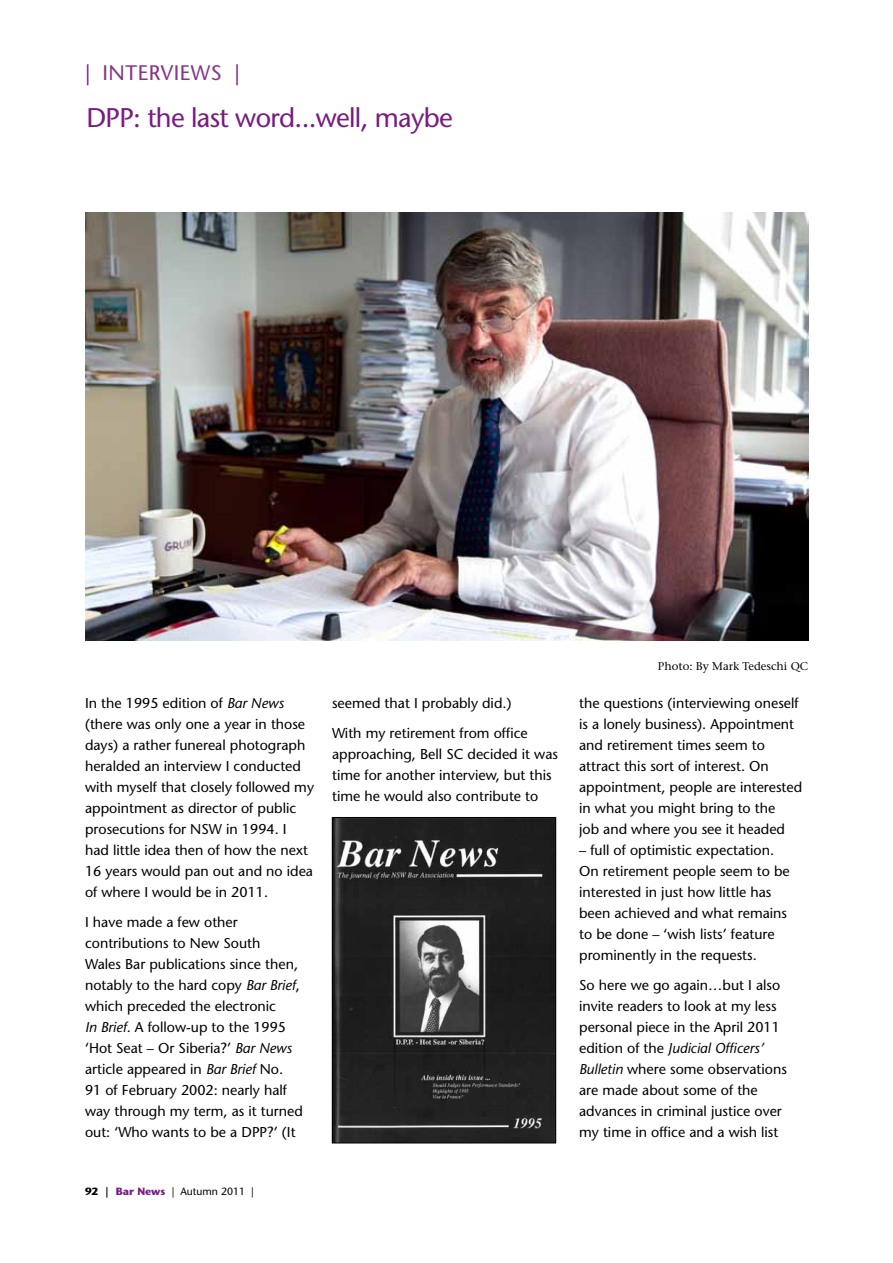
<style>
.page{position:relative;width:893px;height:1263px;background:#fff}
.page>*{position:absolute;margin:0;border:0;box-sizing:border-box;transform-origin:0 0}
.t1{font:27px "Stone Sans";letter-spacing:-.025em;color:#781d7e}
.t2{font:21px "Stone Sans";letter-spacing:.025em;color:#86348a}
.t3{font:14.25px/21px "Stone Sans";color:#000}
.t4{font:11.25px "Stone Serif";color:#000}
.t5{font:10.5px "Stone Sans";color:#000}
.s1{color:#781d7e}
.s2{font-style:italic}
.s3{font-weight:700}
.s4{font-weight:700;color:#781d7e}
</style>
<div class="page">
<img style="left:85px;top:213px;width:723px;height:427px">
<img style="left:334px;top:819px;width:220px;height:322px">
<div style="left:332px;top:817px;width:224px;height:326px;border:1px solid #000"></div>
<h2 class="t2" style="left:85px;top:60px;width:156px"><span class="s1">|</span> INTERVIEWS <span class="s1">|</span></h2>
<h1 class="t1" style="left:86px;top:101px;width:368px">DPP: the last word...well, maybe</h1>
<p class="t3" style="left:85px;top:693px;width:231px">In the 1995 edition of <span class="s2">Bar News </span>(there was only one a year in those days) a rather funereal photograph heralded an interview I conducted with myself that closely followed my appointment as director of public prosecutions for NSW in 1994. I had little idea then of how the next<br>16 years would pan out and no idea of where I would be in 2011.</p>
<p class="t3" style="left:85px;top:911px;width:219px">I have made a few other contributions to New South<br>Wales Bar publications since then, notably to the hard copy <span class="s2">Bar Brief</span>, which preceded the electronic<br><span class="s2">In Brief</span>. A follow-up to the 1995 ‘Hot Seat – Or Siberia?’ <span class="s2">Bar News </span>article appeared in <span class="s2">Bar Brief</span> No.<br>91 of February 2002: nearly half way through my term, as it turned out: ‘Who wants to be a DPP?’ (It</p>
<p class="t3" style="left:332px;top:688px;width:197px;line-height:29.5px">seemed that I probably did.)<br>With my retirement from office</p>
<p class="t3" style="left:332px;top:743px;width:227px">approaching, Bell SC decided it was time for another interview, but this time he would also contribute to</p>
<p class="t5" style="left:85px;top:1185px;width:170px"><span class="s3">92 |</span> <span class="s4">Bar News</span> | Autumn 2011 |</p>
<p class="t4" style="left:658px;top:659px;width:152px">Photo: By Mark Tedeschi QC</p>
<p class="t3" style="left:579px;top:693px;width:225px">the questions (interviewing oneself is a lonely business). Appointment and retirement times seem to attract this sort of interest. On appointment, people are interested in what you might bring to the<br>job and where you see it headed</p>
<p class="t3" style="left:579px;top:840px;width:212px">– full of optimistic expectation.<br>On retirement people seem to be interested in just how little has been achieved and what remains to be done – ‘wish lists’ feature prominently in the requests.</p>
<p class="t3" style="left:579px;top:974px;width:209px">So here we go again…but I also invite readers to look at my less personal piece in the April 2011 edition of the <span class="s2">Judicial Officers’<br>Bulletin</span> where some observations are made about some of the advances in criminal justice over my time in office and a wish list</p>
</div>
